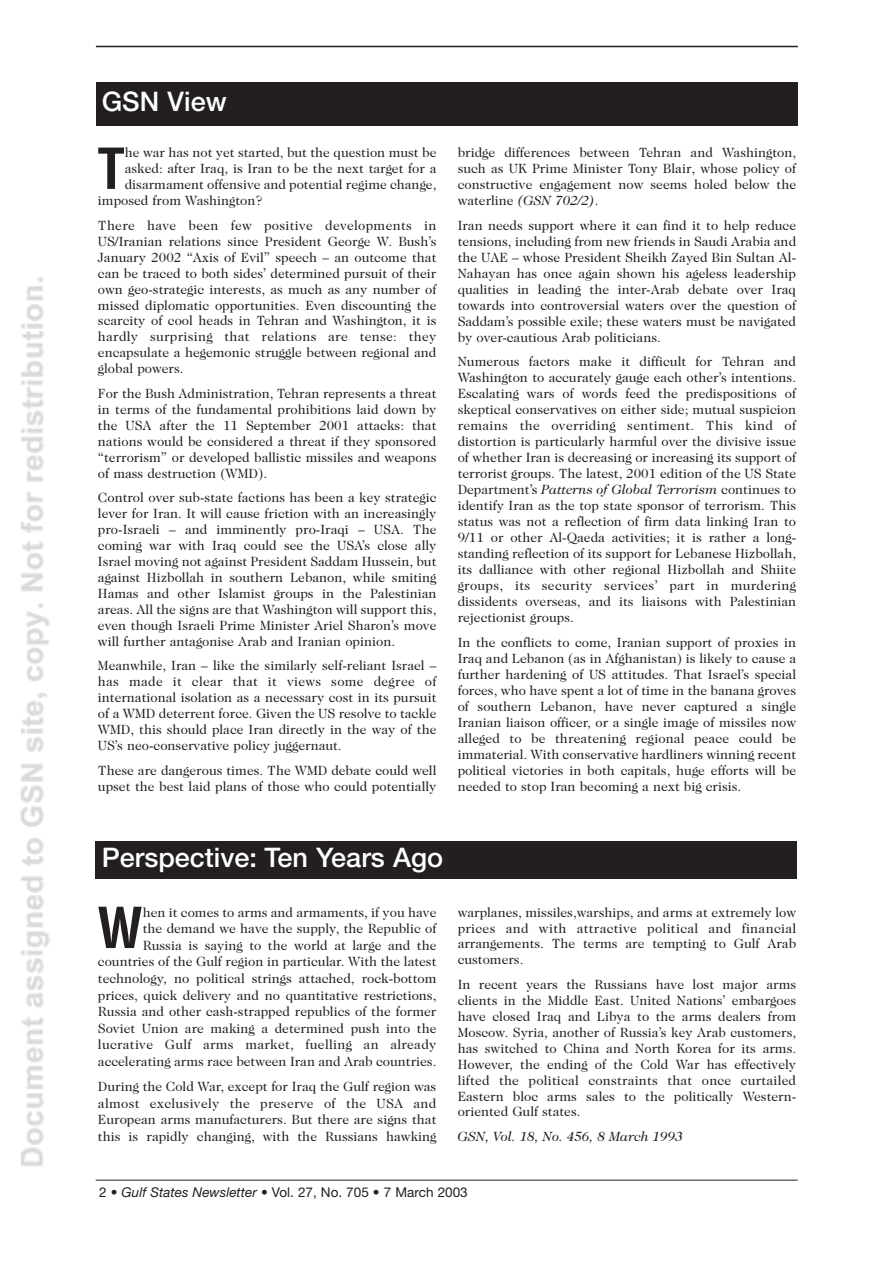
<style>
.page{position:relative;width:893px;height:1263px;background:#fff}
.page>*{position:absolute;margin:0;border:0;box-sizing:border-box;transform-origin:0 0}
.t1{font:700 condensed 55.05px "Helvetica";color:#231f20}
.t2{font:500 27px "Helvetica Neue";color:#fff}
.t3{font:13.5px/15.9px "Caslon Two Twenty Four";color:#231f20;text-align:justify}
.t4{font:13.5px "Helvetica Neue";color:#231f20}
.t5{font:italic 13.5px "Caslon Two Twenty Four";color:#231f20}
.s1{font-style:italic}
</style>
<div class="page">
<hr style="left:96px;top:1180px;width:701px;height:1px;background:#231f20">
<hr style="left:96px;top:46px;width:701px;height:1px;background:#231f20">
<div style="left:96px;top:82px;width:701px;height:44px;background:#231f20"></div>
<div style="left:96px;top:841px;width:701px;height:38px;background:#231f20"></div>
<img style="left:20px;top:277px;width:30px;height:889px">
<h2 class="t2" style="left:102px;top:92px;width:126px">GSN View</h2>
<h1 class="t1" style="left:97px;top:148px;width:29px">T</h1>
<p class="t3" style="left:125px;top:146px;width:313px">he war has not yet started, but the question must be</p>
<p class="t3" style="left:125px;top:162px;width:313px">asked: after Iraq, is Iran to be the next target for a</p>
<p class="t3" style="left:125px;top:178px;width:313px">disarmament offensive and potential regime change,</p>
<p class="t3" style="left:98px;top:194px;width:166px">imposed from Washington?</p>
<p class="t3" style="left:98px;top:218px;width:340px">There have been few positive developments in US/Iranian relations since President George W. Bush’s January 2002 “Axis of Evil” speech – an outcome that can be traced to both sides’ determined pursuit of their own geo-strategic interests, as much as any number of missed diplomatic opportunities. Even discounting the scarcity of cool heads in Tehran and Washington, it is hardly surprising that relations are tense: they encapsulate a hegemonic struggle between regional and global powers.</p>
<p class="t3" style="left:98px;top:386px;width:340px">For the Bush Administration, Tehran represents a threat in terms of the fundamental prohibitions laid down by the USA after the 11 September 2001 attacks: that nations would be considered a threat if they sponsored “terrorism” or developed ballistic missiles and weapons of mass destruction (WMD).</p>
<p class="t3" style="left:98px;top:491px;width:340px">Control over sub-state factions has been a key strategic lever for Iran. It will cause friction with an increasingly pro-Israeli – and imminently pro-Iraqi – USA. The coming war with Iraq could see the USA’s close ally Israel moving not against President Saddam Hussein, but against Hizbollah in southern Lebanon, while smiting Hamas and other Islamist groups in the Palestinian areas. All the signs are that Washington will support this, even though Israeli Prime Minister Ariel Sharon’s move will further antagonise Arab and Iranian opinion.</p>
<p class="t3" style="left:98px;top:659px;width:340px">Meanwhile, Iran – like the similarly self-reliant Israel – has made it clear that it views some degree of international isolation as a necessary cost in its pursuit of a WMD deterrent force. Given the US resolve to tackle WMD, this should place Iran directly in the way of the US’s neo-conservative policy juggernaut.</p>
<p class="t3" style="left:98px;top:763px;width:340px">These are dangerous times. The WMD debate could well upset the best laid plans of those who could potentially</p>
<p class="t3" style="left:457px;top:146px;width:340px">bridge differences between Tehran and Washington, such as UK Prime Minister Tony Blair, whose policy of constructive engagement now seems holed below the waterline <span class="s1">(GSN 702/2)</span>.</p>
<p class="t3" style="left:457px;top:218px;width:340px">Iran needs support where it can find it to help reduce tensions, including from new friends in Saudi Arabia and the UAE – whose President Sheikh Zayed Bin Sultan Al-Nahayan has once again shown his ageless leadership qualities in leading the inter-Arab debate over Iraq towards into controversial waters over the question of Saddam’s possible exile; these waters must be navigated by over-cautious Arab politicians.</p>
<p class="t3" style="left:457px;top:355px;width:340px">Numerous factors make it difficult for Tehran and Washington to accurately gauge each other’s intentions.<br>Escalating wars of words feed the predispositions of skeptical conservatives on either side; mutual suspicion remains the overriding sentiment. This kind of distortion is particularly harmful over the divisive issue of whether Iran is decreasing or increasing its support of terrorist groups. The latest, 2001 edition of the US State Department’s <span class="s1">Patterns of Global Terrorism</span> continues to identify Iran as the top state sponsor of terrorism. This status was not a reflection of firm data linking Iran to 9/11 or other Al-Qaeda activities; it is rather a long&shy;standing reflection of its support for Lebanese Hizbollah, its dalliance with other regional Hizbollah and Shiite groups, its security services’ part in murdering dissidents overseas, and its liaisons with Palestinian rejectionist groups.</p>
<p class="t3" style="left:457px;top:635px;width:340px">In the conflicts to come, Iranian support of proxies in Iraq and Lebanon (as in Afghanistan) is likely to cause a further hardening of US attitudes. That Israel’s special forces, who have spent a lot of time in the banana groves of southern Lebanon, have never captured a single Iranian liaison officer, or a single image of missiles now alleged to be threatening regional peace could be immaterial. With conservative hardliners winning recent political victories in both capitals, huge efforts will be needed to stop Iran becoming a next big crisis.</p>
<h2 class="t2" style="left:102px;top:848px;width:343px">Perspective: Ten Years Ago</h2>
<p class="t3" style="left:98px;top:905px;width:340px;line-height:16.6px;text-align:right">hen it comes to arms and armaments, if you have<br>the demand we have the supply, the Republic of<br>Russia is saying to the world at large and the countries of the Gulf region in particular. With the latest technology, no political strings attached, rock-bottom prices, quick delivery and no quantitative restrictions, Russia and other cash-strapped republics of the former Soviet Union are making a determined push into the lucrative Gulf arms market, fuelling an already accelerating arms race between Iran and Arab countries.</p>
<p class="t3" style="left:98px;top:1079px;width:340px;line-height:16.6px">During the Cold War, except for Iraq the Gulf region was almost exclusively the preserve of the USA and European arms manufacturers. But there are signs that this is rapidly changing, with the Russians hawking</p>
<h1 class="t1" style="left:97px;top:907px;width:47px">W</h1>
<p class="t3" style="left:457px;top:905px;width:340px">warplanes, missiles,warships, and arms at extremely low prices and with attractive political and financial arrangements. The terms are tempting to Gulf Arab customers.</p>
<p class="t3" style="left:457px;top:977px;width:340px">In recent years the Russians have lost major arms clients in the Middle East. United Nations’ embargoes have closed Iraq and Libya to the arms dealers from Moscow. Syria, another of Russia’s key Arab customers, has switched to China and North Korea for its arms.<br>However, the ending of the Cold War has effectively lifted the political constraints that once curtailed Eastern bloc arms sales to the politically Western&shy;oriented Gulf states.</p>
<p class="t5" style="left:457px;top:1131px;width:227px">GSN, Vol. 18, No. 456, 8 March 1993</p>
<p class="t4" style="left:99px;top:1188px;width:370px">2 • <span class="s1">Gulf States Newsletter</span> • Vol. 27, No. 705 • 7 March 2003</p>
</div>
